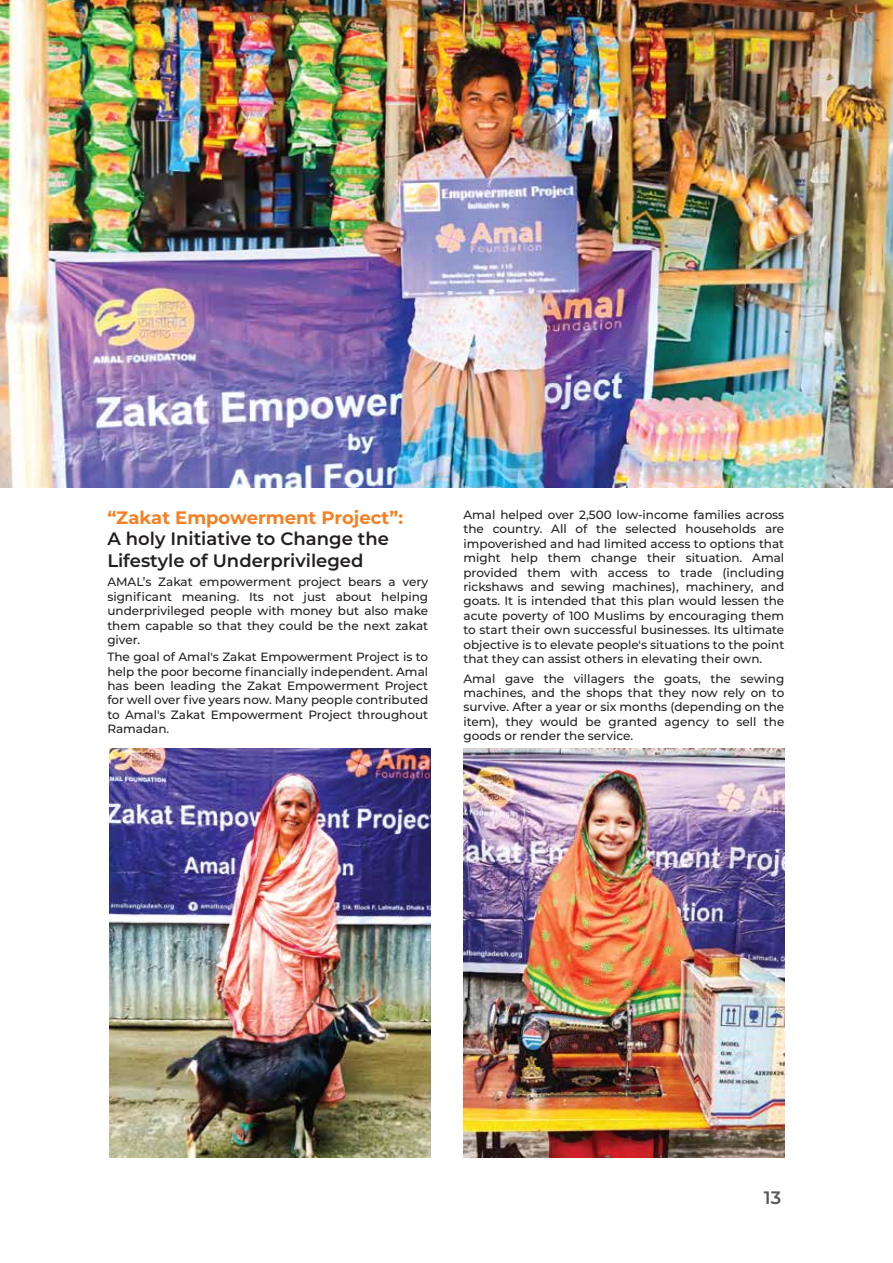
<style>
.page{position:relative;width:893px;height:1263px;background:#fff}
.page>*{position:absolute;margin:0;border:0;box-sizing:border-box;transform-origin:0 0}
.t1{font:600 18px/21.6px "Montserrat";color:#231f20}
.t2{font:700 18px "Montserrat";color:#f58023}
.t3{font:600 18px "Montserrat";color:#58595b}
.t4{font:500 12px/14.4px "Montserrat";color:#231f20;text-align:justify}
</style>
<div class="page">
<img style="left:463px;top:748px;width:321px;height:409px">
<img style="left:0;top:0;width:893px;height:487px">
<img style="left:110px;top:748px;width:321px;height:409px">
<h1 class="t2" style="left:107px;top:504px;width:297px">“Zakat Empowerment Project”:</h1>
<h1 class="t1" style="left:107px;top:527px;width:283px">A holy Initiative to Change the<br>Lifestyle of Underprivileged</h1>
<p class="t4" style="left:107px;top:574px;width:322px">AMAL’s Zakat empowerment project bears a very significant meaning. Its not just about helping underprivileged people with money but also make them capable so that they could be the next zakat giver.</p>
<p class="t4" style="left:107px;top:649px;width:322px">The goal of Amal's Zakat Empowerment Project is to help the poor become financially independent. Amal has been leading the Zakat Empowerment Project for well over five years now. Many people contributed to Amal's Zakat Empowerment Project throughout Ramadan.</p>
<p class="t4" style="left:463px;top:507px;width:322px">Amal helped over 2,500 low-income families across the country. All of the selected households are impoverished and had limited access to options that might help them change their situation. Amal provided them with access to trade (including rickshaws and sewing machines), machinery, and goats. It is intended that this plan would lessen the acute poverty of 100 Muslims by encouraging them to start their own successful businesses. Its ultimate objective is to elevate people's situations to the point that they can assist others in elevating their own.</p>
<p class="t4" style="left:463px;top:671px;width:322px">Amal gave the villagers the goats, the sewing machines, and the shops that they now rely on to survive. After a year or six months (depending on the item), they would be granted agency to sell the goods or render the service.</p>
<h1 class="t3" style="left:764px;top:1184px;width:19px">13</h1>
</div>
